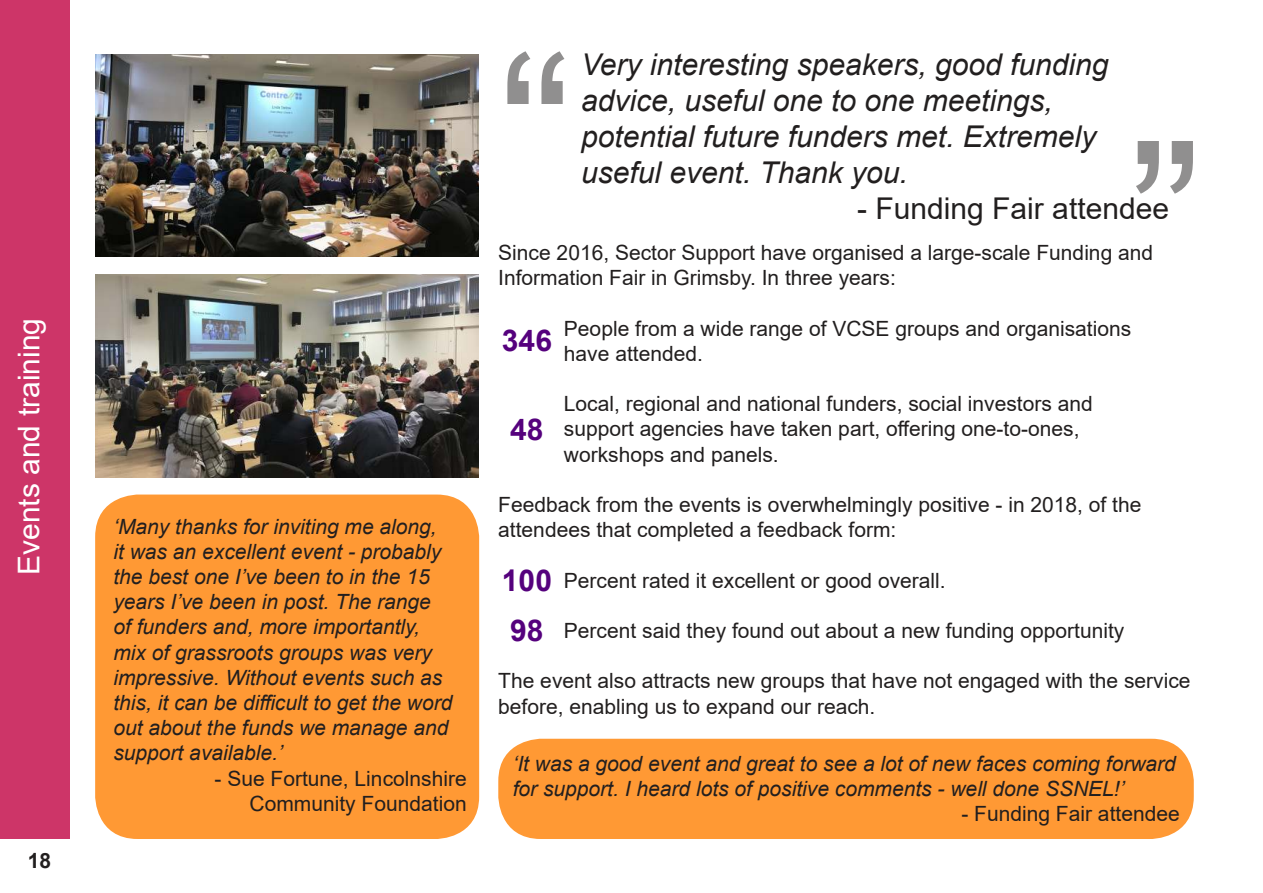
<style>
.page{position:relative;width:1263px;height:893px;background:#fff}
.page>*{position:absolute;margin:0;border:0;box-sizing:border-box;transform-origin:0 0}
.t1{font:225px "Arial";color:#221f1f}
.t2{font:italic 30px/36px "Arial";color:#221f1f}
.t3{font:30px "Arial";color:#221f1f}
.t4{font:30px "Arial";color:#fff}
.t5{font:700 30px/49.9px "Arial";color:#55017d}
.t6{font:21px/25.2px "Arial";color:#221f1f}
.t7{font:italic 21px/25.2px "Arial";color:#221f1f}
.t8{font:700 21px "Arial";color:#221f1f}
</style>
<div class="page">
<div style="left:95px;top:495px;width:384px;height:344px;background:#ff9934;border-radius:43px"></div>
<div style="left:498px;top:739px;width:696px;height:100px;background:#ff9934;border-radius:43px"></div>
<img style="left:96px;top:54px;width:382px;height:203px">
<img style="left:96px;top:275px;width:382px;height:202px">
<div style="left:0;top:0;width:69px;height:839px;background:#cd3568"></div>
<h2 class="t4" style="left:18px;top:575px;width:258px;rotate:-90deg">Events and training</h2>
<p class="t8" style="left:28px;top:853px;width:25px">18</p>
<p class="t7" style="left:113px;top:514px;width:340px">‘Many thanks for inviting me along, it was an excellent event - probably the best one I’ve been to in the 15 years I’ve been in post. The range of funders and, more importantly, mix of grassroots groups was very impressive. Without events such as this, it can be difficult to get the word out about the funds we manage and support available.’</p>
<p class="t6" style="left:215px;top:767px;width:254px;text-align:right">- Sue Fortune, Lincolnshire<br>Community Foundation</p>
<h1 class="t1" style="left:498px;top:6px;width:76px">“</h1>
<h2 class="t2" style="left:581px;top:47px;width:529px">Very interesting speakers, good funding advice, useful one to one meetings, potential future funders met. Extremely useful event. Thank you.</h2>
<h1 class="t1" style="left:1202px;top:239px;width:76px;rotate:-180deg">“</h1>
<h2 class="t3" style="left:857px;top:197px;width:313px">- Funding Fair attendee</h2>
<p class="t6" style="left:498px;top:242px;width:656px">Since 2016, Sector Support have organised a large-scale Funding and<br>Information Fair in Grimsby. In three years:</p>
<p class="t6" style="left:564px;top:318px;width:569px">People from a wide range of VCSE groups and organisations have attended.</p>
<p class="t6" style="left:564px;top:393px;width:530px">Local, regional and national funders, social investors and support agencies have taken part, offering one-to-ones, workshops and panels.</p>
<p class="t6" style="left:498px;top:494px;width:645px">Feedback from the events is overwhelmingly positive - in 2018, of the attendees that completed a feedback form:</p>
<p class="t6" style="left:564px;top:570px;width:383px">Percent rated it excellent or good overall.</p>
<p class="t6" style="left:564px;top:620px;width:562px">Percent said they found out about a new funding opportunity</p>
<p class="t6" style="left:498px;top:670px;width:694px">The event also attracts new groups that have not engaged with the service before, enabling us to expand our reach.</p>
<h2 class="t5" style="left:502px;top:318px;width:52px">346</h2>
<h2 class="t5" style="left:510px;top:407px;width:35px">48</h2>
<h2 class="t5" style="left:502px;top:558px;width:52px">100<br>98</h2>
<p class="t7" style="left:513px;top:751px;width:665px">‘It was a good event and great to see a lot of new faces coming forward for support. I heard lots of positive comments - well done SSNEL!’</p>
<p class="t6" style="left:961px;top:803px;width:220px">- Funding Fair attendee</p>
</div>
